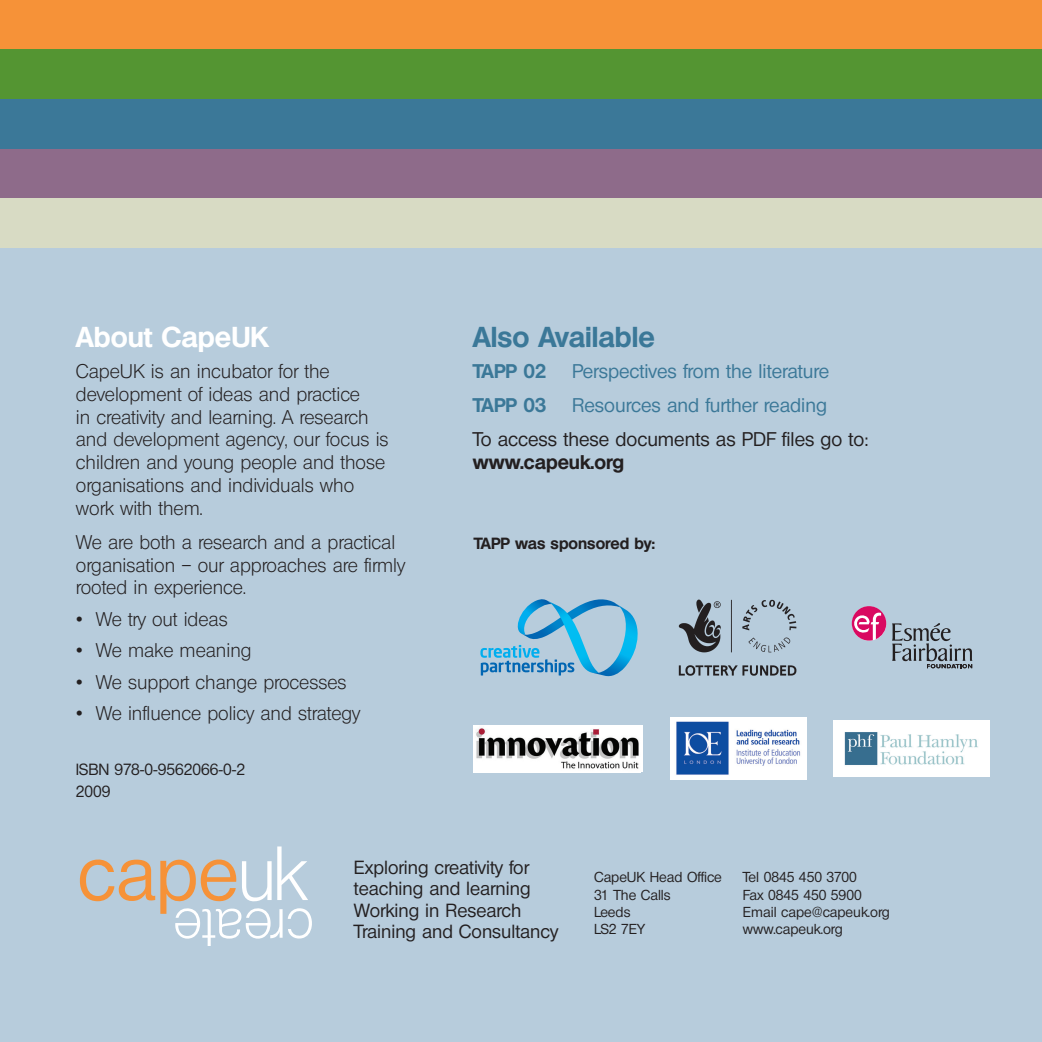
<style>
.page{position:relative;width:1042px;height:1042px;background:#b7ccdc}
.page>*{position:absolute;margin:0;border:0;box-sizing:border-box;transform-origin:0 0}
.t1{font:500 74.38px "Olympia";color:#f69238}
.t2{font:300 54.77px "Olympia";color:#fff}
.t3{font:700 28px "Olympia";color:#3b7898}
.t4{font:700 28px "Olympia";color:#fff}
.t5{font:300 19.25px/22.8px "Olympia";color:#231f20}
.t6{font:500 19.25px/34.1px "Olympia";color:#231f20}
.t7{font:500 19.25px "Olympia";color:#3b7898}
.t8{font:700 19.25px "Olympia";color:#231f20}
.t9{font:700 19.25px "Olympia";color:#3b7898}
.t10{font:500 18.55px/21.2px "Olympia";color:#231f20}
.t11{font:500 15.75px/22.8px "Olympia";color:#231f20}
.t12{font:700 15.75px "Olympia";color:#231f20}
.t13{font:500 14px/17.2px "Olympia";color:#231f20}
.s1{color:#3b7898}
.s2{font-weight:300;color:#fff}
</style>
<div class="page">
<div style="left:0;top:0;width:1042px;height:50px;background:#f69238"></div>
<div style="left:0;top:50px;width:1042px;height:49px;background:#549532"></div>
<div style="left:0;top:99px;width:1042px;height:50px;background:#3b7898"></div>
<div style="left:0;top:149px;width:1042px;height:49px;background:#8e6b8a"></div>
<div style="left:0;top:198px;width:1042px;height:50px;background:#d8dbc4"></div>
<img style="left:473px;top:725px;width:167px;height:47px">
<img style="left:833px;top:721px;width:156px;height:55px">
<img style="left:671px;top:718px;width:135px;height:62px">
<svg style="left:852px;top:606px;width:34px;height:34px"></svg>
<svg style="left:892px;top:623px;width:80px;height:45px"></svg>
<img style="left:678px;top:599px;width:119px;height:77px">
<svg style="left:480px;top:599px;width:157px;height:77px"></svg>
<p class="t4" style="left:76px;top:326px;width:194px">About CapeUK</p>
<p class="t5" style="left:76px;top:362px;width:314px">CapeUK is an incubator for the development of ideas and practice<br>in creativity and learning. A research and development agency, our focus is children and young people and those organisations and individuals who work with them.</p>
<p class="t5" style="left:76px;top:532px;width:331px">We are both a research and a practical organisation – our approaches are firmly rooted in experience.</p>
<p class="t5" style="left:76px;top:609px;width:153px">• We try out ideas</p>
<p class="t5" style="left:76px;top:641px;width:177px">• We make meaning</p>
<p class="t5" style="left:76px;top:672px;width:272px">• We support change processes</p>
<p class="t5" style="left:76px;top:704px;width:286px">• We influence policy and strategy</p>
<p class="t11" style="left:76px;top:759px;width:171px">ISBN 978-0-9562066-0-2<br>2009</p>
<p class="t3" style="left:473px;top:326px;width:183px">Also Available</p>
<p class="t9" style="left:473px;top:364px;width:75px">TAPP 02</p>
<p class="t7" style="left:572px;top:364px;width:259px">Perspectives from the literature</p>
<p class="t9" style="left:473px;top:398px;width:75px">TAPP 03</p>
<p class="t6" style="left:473px;top:390px;width:397px;text-indent:99px"><span class="s1">Resources and further reading<br></span>To access these documents as PDF files go to:</p>
<p class="t8" style="left:473px;top:455px;width:153px">www.capeuk.org</p>
<p class="t12" style="left:474px;top:537px;width:183px">TAPP was sponsored by:</p>
<p class="t1" style="left:77px;top:846px;width:231px">cape<span class="s2">uk</span></p>
<p class="t2" style="left:314px;top:948px;width:142px;rotate:-180deg">create</p>
<p class="t10" style="left:354px;top:859px;width:206px">Exploring creativity for teaching and learning<br>Working in Research<br>Training and Consultancy</p>
<p class="t13" style="left:594px;top:870px;width:129px">CapeUK Head Office<br>31 The Calls<br>Leeds<br>LS2 7EY</p>
<p class="t13" style="left:743px;top:870px;width:149px">Tel 0845 450 3700<br>Fax 0845 450 5900<br>Email cape@capeuk.org www.capeuk.org</p>
</div>
